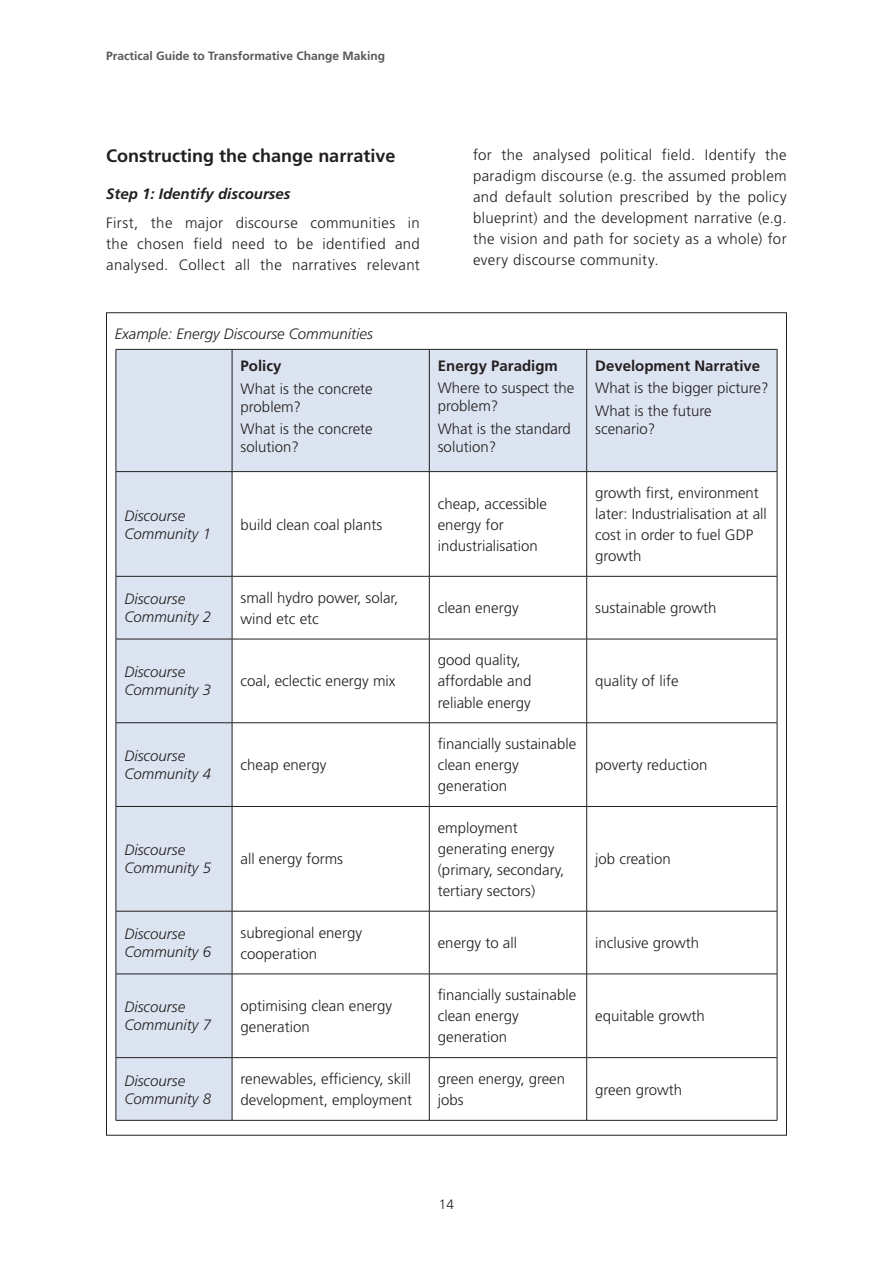
<style>
.page{position:relative;width:893px;height:1263px;background:#fff}
.page>*{position:absolute;margin:0;border:0;box-sizing:border-box;transform-origin:0 0}
.t1{font:700 18px "Frutiger LT Std";color:#231f20}
.t2{font:300 15px/21px "Frutiger LT Std";color:#231f20}
.t3{font:italic 300 15px/18px "Frutiger LT Std";color:#231f20}
.t4{font:700 15px "Frutiger LT Std";color:#231f20}
.t5{font:italic 700 15px "Frutiger LT Std";color:#231f20}
.t6{font:300 13.5px "Frutiger LT Std";color:#231f20}
.t7{font:700 12px "Frutiger LT Std";color:#57585a}
</style>
<div class="page">
<svg style="left:117px;top:350px;width:660px;height:770px"></svg>
<hr style="left:116px;top:349px;width:116px;height:1px;background:#231f20">
<hr style="left:116px;top:350px;width:1px;height:121px;background:#231f20">
<hr style="left:232px;top:349px;width:197px;height:1px;background:#231f20">
<hr style="left:232px;top:350px;width:1px;height:121px;background:#231f20">
<hr style="left:429px;top:349px;width:158px;height:1px;background:#231f20">
<hr style="left:429px;top:350px;width:1px;height:121px;background:#231f20">
<hr style="left:587px;top:349px;width:190px;height:1px;background:#231f20">
<hr style="left:586px;top:350px;width:1px;height:121px;background:#231f20">
<hr style="left:777px;top:350px;width:1px;height:121px;background:#231f20">
<hr style="left:116px;top:471px;width:116px;height:1px;background:#231f20">
<hr style="left:116px;top:472px;width:1px;height:104px;background:#231f20">
<hr style="left:232px;top:471px;width:197px;height:1px;background:#231f20">
<hr style="left:232px;top:472px;width:1px;height:104px;background:#231f20">
<hr style="left:429px;top:471px;width:158px;height:1px;background:#231f20">
<hr style="left:429px;top:472px;width:1px;height:104px;background:#231f20">
<hr style="left:587px;top:471px;width:190px;height:1px;background:#231f20">
<hr style="left:586px;top:472px;width:1px;height:104px;background:#231f20">
<hr style="left:777px;top:472px;width:1px;height:104px;background:#231f20">
<hr style="left:116px;top:576px;width:116px;height:1px;background:#231f20">
<hr style="left:116px;top:576px;width:1px;height:63px;background:#231f20">
<hr style="left:232px;top:576px;width:197px;height:1px;background:#231f20">
<hr style="left:232px;top:576px;width:1px;height:63px;background:#231f20">
<hr style="left:429px;top:576px;width:158px;height:1px;background:#231f20">
<hr style="left:429px;top:576px;width:1px;height:63px;background:#231f20">
<hr style="left:587px;top:576px;width:190px;height:1px;background:#231f20">
<hr style="left:586px;top:576px;width:1px;height:63px;background:#231f20">
<hr style="left:777px;top:576px;width:1px;height:63px;background:#231f20">
<hr style="left:116px;top:639px;width:116px;height:1px;background:#231f20">
<hr style="left:116px;top:639px;width:1px;height:83px;background:#231f20">
<hr style="left:232px;top:639px;width:197px;height:1px;background:#231f20">
<hr style="left:232px;top:639px;width:1px;height:83px;background:#231f20">
<hr style="left:429px;top:639px;width:158px;height:1px;background:#231f20">
<hr style="left:429px;top:639px;width:1px;height:83px;background:#231f20">
<hr style="left:587px;top:639px;width:190px;height:1px;background:#231f20">
<hr style="left:586px;top:639px;width:1px;height:83px;background:#231f20">
<hr style="left:777px;top:639px;width:1px;height:83px;background:#231f20">
<hr style="left:116px;top:722px;width:116px;height:1px;background:#231f20">
<hr style="left:116px;top:723px;width:1px;height:83px;background:#231f20">
<hr style="left:232px;top:722px;width:197px;height:1px;background:#231f20">
<hr style="left:232px;top:723px;width:1px;height:83px;background:#231f20">
<hr style="left:429px;top:722px;width:158px;height:1px;background:#231f20">
<hr style="left:429px;top:723px;width:1px;height:83px;background:#231f20">
<hr style="left:587px;top:722px;width:190px;height:1px;background:#231f20">
<hr style="left:586px;top:723px;width:1px;height:83px;background:#231f20">
<hr style="left:777px;top:723px;width:1px;height:83px;background:#231f20">
<hr style="left:116px;top:806px;width:116px;height:1px;background:#231f20">
<hr style="left:116px;top:807px;width:1px;height:104px;background:#231f20">
<hr style="left:232px;top:806px;width:197px;height:1px;background:#231f20">
<hr style="left:232px;top:807px;width:1px;height:104px;background:#231f20">
<hr style="left:429px;top:806px;width:158px;height:1px;background:#231f20">
<hr style="left:429px;top:807px;width:1px;height:104px;background:#231f20">
<hr style="left:587px;top:806px;width:190px;height:1px;background:#231f20">
<hr style="left:586px;top:807px;width:1px;height:104px;background:#231f20">
<hr style="left:777px;top:807px;width:1px;height:104px;background:#231f20">
<hr style="left:116px;top:911px;width:116px;height:1px;background:#231f20">
<hr style="left:116px;top:911px;width:1px;height:63px;background:#231f20">
<hr style="left:232px;top:911px;width:197px;height:1px;background:#231f20">
<hr style="left:232px;top:911px;width:1px;height:63px;background:#231f20">
<hr style="left:429px;top:911px;width:158px;height:1px;background:#231f20">
<hr style="left:429px;top:911px;width:1px;height:63px;background:#231f20">
<hr style="left:587px;top:911px;width:190px;height:1px;background:#231f20">
<hr style="left:586px;top:911px;width:1px;height:63px;background:#231f20">
<hr style="left:777px;top:911px;width:1px;height:63px;background:#231f20">
<hr style="left:116px;top:974px;width:116px;height:1px;background:#231f20">
<hr style="left:116px;top:974px;width:1px;height:83px;background:#231f20">
<hr style="left:232px;top:974px;width:197px;height:1px;background:#231f20">
<hr style="left:232px;top:974px;width:1px;height:83px;background:#231f20">
<hr style="left:429px;top:974px;width:158px;height:1px;background:#231f20">
<hr style="left:429px;top:974px;width:1px;height:83px;background:#231f20">
<hr style="left:587px;top:974px;width:190px;height:1px;background:#231f20">
<hr style="left:586px;top:974px;width:1px;height:83px;background:#231f20">
<hr style="left:777px;top:974px;width:1px;height:83px;background:#231f20">
<hr style="left:116px;top:1057px;width:116px;height:1px;background:#231f20">
<hr style="left:116px;top:1058px;width:1px;height:62px;background:#231f20">
<hr style="left:232px;top:1057px;width:197px;height:1px;background:#231f20">
<hr style="left:232px;top:1058px;width:1px;height:62px;background:#231f20">
<hr style="left:429px;top:1057px;width:158px;height:1px;background:#231f20">
<hr style="left:429px;top:1058px;width:1px;height:62px;background:#231f20">
<hr style="left:587px;top:1057px;width:190px;height:1px;background:#231f20">
<hr style="left:586px;top:1058px;width:1px;height:62px;background:#231f20">
<hr style="left:777px;top:1058px;width:1px;height:62px;background:#231f20">
<hr style="left:116px;top:1120px;width:116px;height:1px;background:#231f20">
<hr style="left:232px;top:1120px;width:197px;height:1px;background:#231f20">
<hr style="left:429px;top:1120px;width:158px;height:1px;background:#231f20">
<hr style="left:587px;top:1120px;width:190px;height:1px;background:#231f20">
<p class="t7" style="left:106px;top:49px;width:280px">Practical Guide to Transformative Change Making</p>
<p class="t1" style="left:106px;top:145px;width:291px">Constructing the change narrative</p>
<p class="t5" style="left:106px;top:185px;width:186px">Step 1: Identify discourses</p>
<p class="t2" style="left:106px;top:213px;width:315px;text-align:justify">First, the major discourse communities in the chosen field need to be identified and analysed. Collect all the narratives relevant</p>
<p class="t2" style="left:473px;top:145px;width:315px;text-align:justify">for the analysed political field. Identify the paradigm discourse (e.g. the assumed problem and default solution prescribed by the policy blueprint) and the development narrative (e.g. the vision and path for society as a whole) for every discourse community.</p>
<p class="t3" style="left:115px;top:325px;width:260px">Example: Energy Discourse Communities</p>
<p class="t4" style="left:241px;top:357px;width:42px">Policy</p>
<p class="t2" style="left:241px;top:380px;width:134px;line-height:18px">What is the concrete problem?</p>
<p class="t2" style="left:241px;top:420px;width:134px;line-height:18px">What is the concrete solution?</p>
<p class="t3" style="left:124px;top:506px;width:88px">Discourse<br>Community 1</p>
<p class="t2" style="left:241px;top:514px;width:143px">build clean coal plants</p>
<p class="t4" style="left:438px;top:357px;width:122px">Energy Paradigm</p>
<p class="t2" style="left:438px;top:379px;width:138px;line-height:18px">Where to suspect the problem?</p>
<p class="t2" style="left:438px;top:420px;width:135px;line-height:18px">What is the standard solution?</p>
<p class="t4" style="left:595px;top:357px;width:167px">Development Narrative</p>
<p class="t2" style="left:595px;top:377px;width:175px;line-height:22.2px">What is the bigger picture?<br>What is the future</p>
<p class="t2" style="left:595px;top:418px;width:61px">scenario?</p>
<p class="t2" style="left:438px;top:493px;width:111px">cheap, accessible energy for industrialisation</p>
<p class="t2" style="left:595px;top:483px;width:173px">growth first, environment later: Industrialisation at all cost in order to fuel GDP growth</p>
<p class="t3" style="left:124px;top:590px;width:88px">Discourse<br>Community 2</p>
<p class="t2" style="left:241px;top:587px;width:159px">small hydro power, solar, wind etc etc</p>
<p class="t2" style="left:438px;top:598px;width:82px">clean energy</p>
<p class="t2" style="left:595px;top:598px;width:123px">sustainable growth</p>
<p class="t3" style="left:124px;top:663px;width:88px">Discourse<br>Community 3</p>
<p class="t2" style="left:241px;top:671px;width:156px">coal, eclectic energy mix</p>
<p class="t3" style="left:124px;top:747px;width:88px">Discourse<br>Community 4</p>
<p class="t2" style="left:241px;top:755px;width:87px">cheap energy</p>
<p class="t3" style="left:124px;top:841px;width:88px">Discourse<br>Community 5</p>
<p class="t2" style="left:241px;top:849px;width:104px">all energy forms</p>
<p class="t2" style="left:438px;top:650px;width:95px">good quality, affordable and reliable energy</p>
<p class="t2" style="left:438px;top:734px;width:140px">financially sustainable clean energy generation</p>
<p class="t2" style="left:438px;top:817px;width:128px">employment generating energy (primary, secondary, tertiary sectors)</p>
<p class="t2" style="left:595px;top:671px;width:85px">quality of life</p>
<p class="t2" style="left:595px;top:755px;width:114px">poverty reduction</p>
<p class="t2" style="left:595px;top:849px;width:77px">job creation</p>
<p class="t3" style="left:124px;top:925px;width:88px">Discourse<br>Community 6</p>
<p class="t2" style="left:241px;top:922px;width:123px">subregional energy cooperation</p>
<p class="t2" style="left:438px;top:933px;width:81px">energy to all</p>
<p class="t2" style="left:595px;top:933px;width:105px">inclusive growth</p>
<p class="t3" style="left:124px;top:998px;width:88px">Discourse<br>Community 7</p>
<p class="t2" style="left:241px;top:995px;width:153px">optimising clean energy generation</p>
<p class="t2" style="left:438px;top:985px;width:140px">financially sustainable clean energy generation</p>
<p class="t2" style="left:595px;top:1006px;width:111px">equitable growth</p>
<p class="t3" style="left:124px;top:1071px;width:88px">Discourse<br>Community 8</p>
<p class="t2" style="left:241px;top:1069px;width:173px">renewables, efficiency, skill development, employment</p>
<p class="t2" style="left:438px;top:1069px;width:129px">green energy, green jobs</p>
<p class="t2" style="left:595px;top:1079px;width:88px">green growth</p>
<p class="t6" style="left:439px;top:1197px;width:17px">14</p>
</div>
